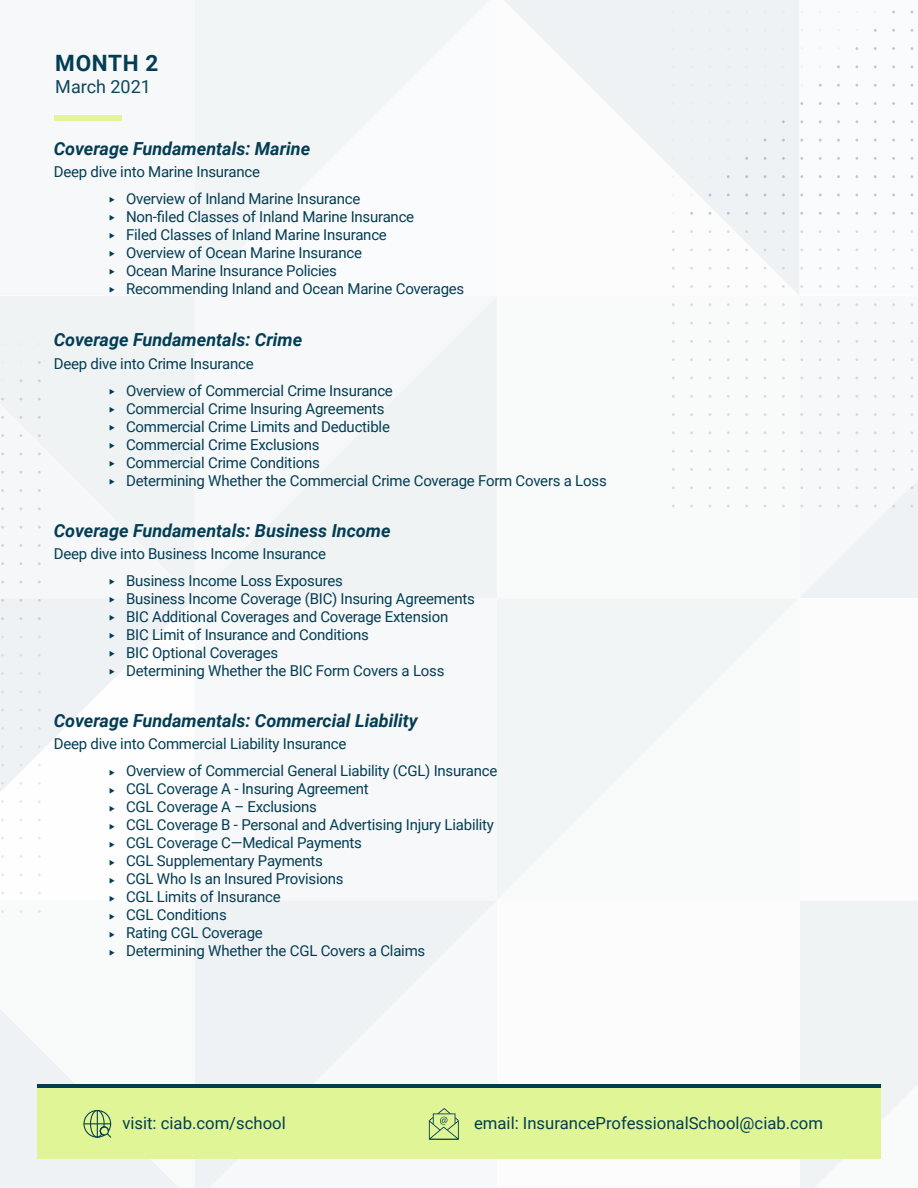
<style>
.page{position:relative;width:918px;height:1188px;background:#fff}
.page>*{position:absolute;margin:0;border:0;box-sizing:border-box;transform-origin:0 0}
.t1{font:700 22.5px "Roboto";letter-spacing:.03em;color:#033d54}
.t2{font:italic 700 18px "Roboto";color:#033d54}
.t3{font:18px "Roboto";color:#0f455c}
.t4{font:16.65px "Roboto";color:#033d54}
.t5{font:15px/18px "Roboto";letter-spacing:-.015em;color:#033d54}
</style>
<div class="page">
<div style="left:497px;top:296px;width:302px;height:302px;background:#f9fafa"></div>
<div style="left:195px;top:296px;width:302px;height:302px;background:#f6f8f9"></div>
<div style="left:0;top:296px;width:194px;height:301px;background:#eff3f4"></div>
<svg style="left:504px;top:0;width:295px;height:295px;fill:#eff2f4"></svg>
<div style="left:195px;top:0;width:294px;height:294px;background:#f2f5f6"></div>
<div style="left:497px;top:599px;width:301px;height:301px;background:#f4f7f8"></div>
<div style="left:195px;top:598px;width:302px;height:303px;background:#f6f8f9"></div>
<svg style="left:0;top:598px;width:194px;height:296px"></svg>
<div style="left:195px;top:901px;width:301px;height:287px;background:#eff2f4"></div>
<svg style="left:0;top:911px;width:179px;height:277px"></svg>
<div style="left:38px;top:1084px;width:843px;height:75px;background:#e0f596"></div>
<hr style="left:38px;top:1084px;width:843px;height:4px;background:#033d54">
<svg style="left:800px;top:10px;width:118px;height:1178px"></svg>
<div style="left:54px;top:115px;width:68px;height:6px;background:#e0f596"></div>
<svg style="left:83px;top:1110px;width:28px;height:28px"></svg>
<svg style="left:429px;top:1108px;width:30px;height:32px"></svg>
<svg style="left:110px;top:389px;width:5px;height:6px"></svg>
<svg style="left:110px;top:407px;width:5px;height:6px"></svg>
<svg style="left:110px;top:425px;width:5px;height:6px"></svg>
<svg style="left:110px;top:443px;width:5px;height:6px"></svg>
<svg style="left:110px;top:461px;width:5px;height:6px"></svg>
<svg style="left:110px;top:479px;width:5px;height:6px"></svg>
<svg style="left:110px;top:579px;width:5px;height:6px"></svg>
<svg style="left:110px;top:598px;width:5px;height:5px"></svg>
<svg style="left:110px;top:615px;width:5px;height:6px"></svg>
<svg style="left:110px;top:633px;width:5px;height:6px"></svg>
<svg style="left:110px;top:651px;width:5px;height:6px"></svg>
<svg style="left:110px;top:669px;width:5px;height:6px"></svg>
<svg style="left:110px;top:769px;width:5px;height:6px"></svg>
<svg style="left:110px;top:787px;width:5px;height:6px"></svg>
<svg style="left:110px;top:805px;width:5px;height:6px"></svg>
<svg style="left:110px;top:823px;width:5px;height:6px"></svg>
<svg style="left:110px;top:841px;width:5px;height:6px"></svg>
<svg style="left:110px;top:859px;width:5px;height:6px"></svg>
<svg style="left:110px;top:877px;width:5px;height:6px"></svg>
<svg style="left:110px;top:913px;width:5px;height:6px"></svg>
<svg style="left:110px;top:931px;width:5px;height:6px"></svg>
<svg style="left:110px;top:949px;width:5px;height:6px"></svg>
<h1 class="t1" style="left:55px;top:47px;width:105px">MONTH 2</h1>
<p class="t3" style="left:55px;top:74px;width:97px">March 2021</p>
<p class="t2" style="left:54px;top:136px;width:258px">Coverage Fundamentals: Marine</p>
<p class="t5" style="left:126px;top:158px;width:236px;line-height:27px;text-indent:-72px">Deep dive into Marine Insurance<br>Overview of Inland Marine Insurance</p>
<p class="t5" style="left:126px;top:207px;width:340px">Non-filed Classes of Inland Marine Insurance<br>Filed Classes of Inland Marine Insurance<br>Overview of Ocean Marine Insurance<br>Ocean Marine Insurance Policies<br>Recommending Inland and Ocean Marine Coverages</p>
<p class="t2" style="left:54px;top:327px;width:250px">Coverage Fundamentals: Crime</p>
<p class="t5" style="left:126px;top:349px;width:268px;line-height:27px;text-indent:-72px">Deep dive into Crime Insurance<br>Overview of Commercial Crime Insurance</p>
<p class="t5" style="left:126px;top:399px;width:482px">Commercial Crime Insuring Agreements<br>Commercial Crime Limits and Deductible<br>Commercial Crime Exclusions<br>Commercial Crime Conditions<br>Determining Whether the Commercial Crime Coverage Form Covers a Loss</p>
<p class="t2" style="left:54px;top:518px;width:338px">Coverage Fundamentals: Business Income</p>
<p class="t5" style="left:126px;top:540px;width:218px;line-height:27px;text-indent:-72px">Deep dive into Business Income Insurance<br>Business Income Loss Exposures</p>
<p class="t5" style="left:126px;top:589px;width:350px">Business Income Coverage (BIC) Insuring Agreements BIC Additional Coverages and Coverage Extension<br>BIC Limit of Insurance and Conditions<br>BIC Optional Coverages<br>Determining Whether the BIC Form Covers a Loss</p>
<p class="t2" style="left:54px;top:708px;width:366px">Coverage Fundamentals: Commercial Liability</p>
<p class="t5" style="left:126px;top:730px;width:373px;line-height:27px;text-indent:-72px">Deep dive into Commercial Liability Insurance<br>Overview of Commercial General Liability (CGL) Insurance</p>
<p class="t5" style="left:126px;top:779px;width:369px">CGL Coverage A - Insuring Agreement<br>CGL Coverage A – Exclusions<br>CGL Coverage B - Personal and Advertising Injury Liability<br>CGL Coverage C—Medical Payments<br>CGL Supplementary Payments<br>CGL Who Is an Insured Provisions<br>CGL Limits of Insurance<br>CGL Conditions<br>Rating CGL Coverage<br>Determining Whether the CGL Covers a Claims</p>
<p class="t4" style="left:122px;top:1112px;width:165px">visit: ciab.com/school</p>
<p class="t4" style="left:474px;top:1112px;width:351px">email: InsuranceProfessionalSchool@ciab.com</p>
</div>
